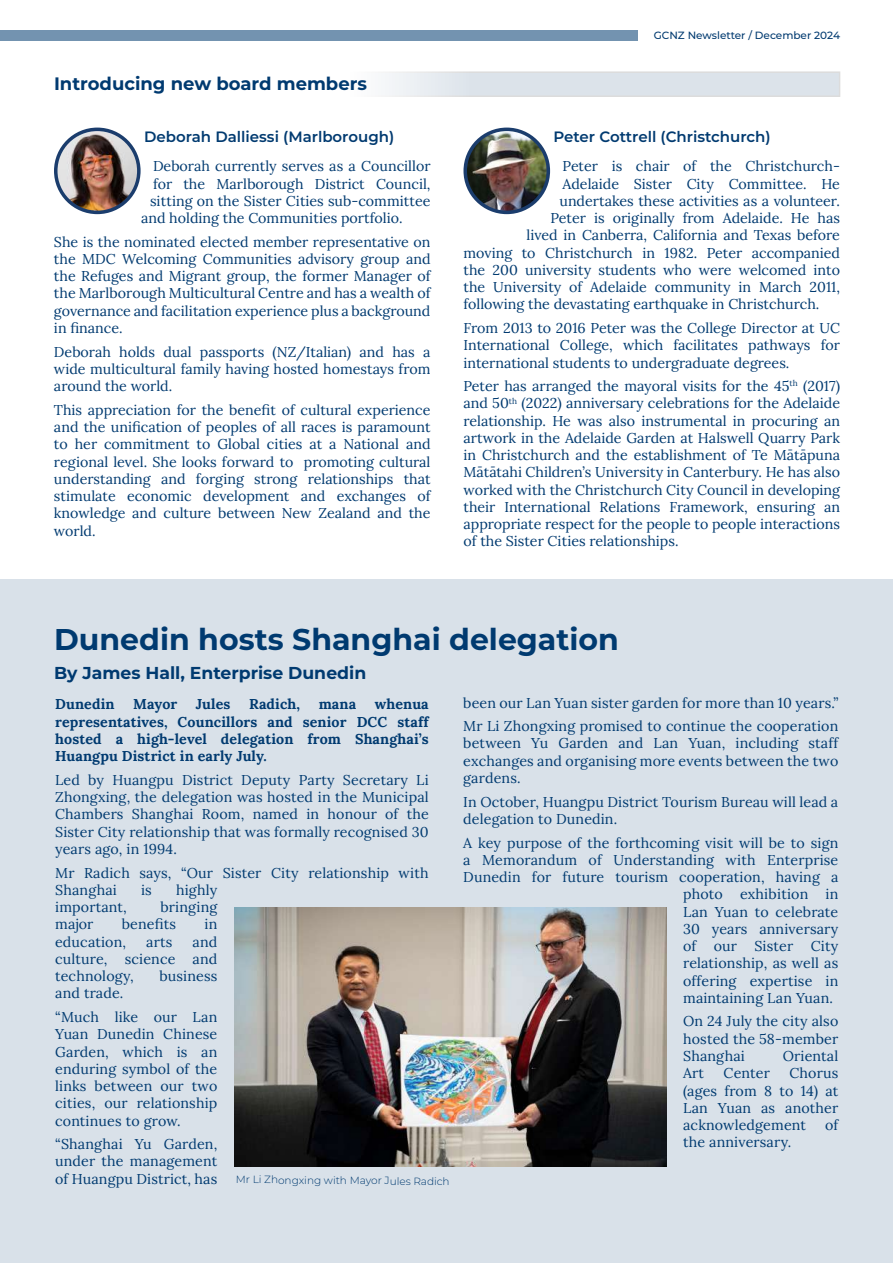
<style>
.page{position:relative;width:893px;height:1263px;background:#fff}
.page>*{position:absolute;margin:0;border:0;box-sizing:border-box;transform-origin:0 0}
.t1{font:700 30px "Montserrat";color:#003a70}
.t2{font:700 18px "Montserrat";color:#003a70}
.t3{font:700 17.25px "Montserrat";color:#003a70}
.t4{font:600 15px "Montserrat";color:#003a70}
.t5{font:14.25px/17.2px "Lora";letter-spacing:.005em;color:#003a70;text-align:justify}
.t6{font:300 10.5px "Montserrat";color:#003a70}
.t7{font:500 10.5px "Montserrat";color:#003a70}
</style>
<div class="page">
<div style="left:0;top:30px;width:638px;height:11px;background:#7393b0"></div>
<div style="left:0;top:579px;width:893px;height:684px;background:#d9e1e9"></div>
<img style="left:56px;top:129px;width:83px;height:83px;border-radius:42px">
<div style="left:54px;top:128px;width:87px;height:86px;border:4px solid #1b3d6d;border-radius:50%"></div>
<img style="left:465px;top:129px;width:83px;height:83px;border-radius:42px">
<div style="left:463px;top:128px;width:87px;height:86px;border:4px solid #1b3d6d;border-radius:50%"></div>
<div style="left:101px;top:72px;width:739px;height:24px;background:linear-gradient(to right,#fff,#d1dae4)"></div>
<img style="left:234px;top:908px;width:432px;height:258px">
<p class="t2" style="left:54px;top:71px;width:314px">Introducing new board members</p>
<p class="t7" style="left:654px;top:28px;width:188px">GCNZ Newsletter / December 2024</p>
<p class="t4" style="left:144px;top:126px;width:252px">Deborah Dalliessi (Marlborough)</p>
<p class="t4" style="left:553px;top:126px;width:219px">Peter Cottrell (Christchurch)</p>
<p class="t5" style="left:153px;top:157px;width:279px">Deborah currently serves as a Councillor</p>
<p class="t5" style="left:153px;top:174px;width:279px">for the Marlborough District Council,</p>
<p class="t5" style="left:150px;top:191px;width:282px">sitting on the Sister Cities sub-committee</p>
<p class="t5" style="left:141px;top:208px;width:263px">and holding the Communities portfolio.</p>
<p class="t5" style="left:54px;top:232px;width:378px">She is the nominated elected member representative on the MDC Welcoming Communities advisory group and the Refuges and Migrant group, the former Manager of the Marlborough Multicultural Centre and has a wealth of governance and facilitation experience plus a background in finance.</p>
<p class="t5" style="left:54px;top:342px;width:378px">Deborah holds dual passports (NZ/Italian) and has a wide multicultural family having hosted homestays from around the world.</p>
<p class="t5" style="left:54px;top:400px;width:378px">This appreciation for the benefit of cultural experience and the unification of peoples of all races is paramount to her commitment to Global cities at a National and regional level. She looks forward to promoting cultural understanding and forging strong relationships that stimulate economic development and exchanges of knowledge and culture between New Zealand and the world.</p>
<p class="t5" style="left:562px;top:157px;width:279px">Peter is chair of the Christchurch-</p>
<p class="t5" style="left:562px;top:174px;width:279px">Adelaide Sister City Committee. He</p>
<p class="t5" style="left:559px;top:191px;width:282px">undertakes these activities as a volunteer.</p>
<p class="t5" style="left:550px;top:208px;width:291px">Peter is originally from Adelaide. He has</p>
<p class="t5" style="left:526px;top:226px;width:315px">lived in Canberra, California and Texas before</p>
<p class="t5" style="left:463px;top:243px;width:378px">moving to Christchurch in 1982. Peter accompanied</p>
<p class="t5" style="left:463px;top:260px;width:378px">the 200 university students who were welcomed into</p>
<p class="t5" style="left:463px;top:278px;width:378px">the University of Adelaide community in March 2011,</p>
<p class="t5" style="left:463px;top:295px;width:357px">following the devastating earthquake in Christchurch.</p>
<p class="t5" style="left:463px;top:318px;width:378px">From 2013 to 2016 Peter was the College Director at UC International College, which facilitates pathways for international students to undergraduate degrees.</p>
<p class="t5" style="left:463px;top:377px;width:378px">Peter has arranged the mayoral visits for the 45<sup>th</sup> (2017) and 50<sup>th</sup> (2022) anniversary celebrations for the Adelaide relationship. He was also instrumental in procuring an artwork in the Adelaide Garden at Halswell Quarry Park in Christchurch and the establishment of Te Mātāpuna Mātātahi Children’s University in Canterbury. He has also worked with the Christchurch City Council in developing their International Relations Framework, ensuring an appropriate respect for the people to people interactions of the Sister Cities relationships.</p>
<h1 class="t1" style="left:54px;top:618px;width:566px">Dunedin hosts Shanghai delegation</h1>
<p class="t3" style="left:54px;top:660px;width:314px">By James Hall, Enterprise Dunedin</p>
<p class="t5" style="left:55px;top:695px;width:61px">Dunedin</p>
<p class="t5" style="left:133px;top:695px;width:46px">Mayor</p>
<p class="t5" style="left:196px;top:695px;width:36px">Jules</p>
<p class="t5" style="left:249px;top:695px;width:53px">Radich,</p>
<p class="t5" style="left:319px;top:695px;width:39px">mana</p>
<p class="t5" style="left:463px;top:690px;width:377px;line-height:23.7px">been our Lan Yuan sister garden for more than 10 years.”<br>Mr Li Zhongxing promised to continue the cooperation</p>
<p class="t5" style="left:463px;top:734px;width:377px">between Yu Garden and Lan Yuan, including staff exchanges and organising more events between the two gardens.</p>
<p class="t5" style="left:463px;top:792px;width:377px">In October, Huangpu District Tourism Bureau will lead a delegation to Dunedin.</p>
<p class="t5" style="left:463px;top:833px;width:377px">A key purpose of the forthcoming visit will be to sign</p>
<p class="t5" style="left:463px;top:850px;width:376px">a Memorandum of Understanding with Enterprise</p>
<p class="t5" style="left:463px;top:867px;width:377px">Dunedin for future tourism cooperation, having a</p>
<p class="t5" style="left:683px;top:885px;width:157px">photo exhibition in</p>
<p class="t5" style="left:683px;top:902px;width:157px">Lan Yuan to celebrate</p>
<p class="t5" style="left:683px;top:919px;width:157px">30 years anniversary</p>
<p class="t5" style="left:683px;top:936px;width:157px">of our Sister City</p>
<p class="t5" style="left:683px;top:954px;width:157px">relationship, as well as</p>
<p class="t5" style="left:683px;top:971px;width:157px">offering expertise in</p>
<p class="t5" style="left:683px;top:988px;width:151px">maintaining Lan Yuan.</p>
<p class="t5" style="left:683px;top:1012px;width:157px">On 24 July the city also hosted the 58-member Shanghai</p>
<p class="t5" style="left:55px;top:695px;width:375px;text-indent:320px">whenua representatives, Councillors and senior DCC staff hosted a high-level delegation from Shanghai’s Huangpu District in early July.</p>
<p class="t5" style="left:55px;top:770px;width:375px">Led by Huangpu District Deputy Party Secretary Li Zhongxing, the delegation was hosted in the Municipal Chambers Shanghai Room, named in honour of the Sister City relationship that was formally recognised 30 years ago, in 1994.</p>
<p class="t5" style="left:55px;top:863px;width:375px">Mr Radich says, “Our Sister City relationship with<br>Shanghai</p>
<p class="t5" style="left:141px;top:880px;width:12px">is</p>
<p class="t5" style="left:176px;top:880px;width:43px">highly</p>
<p class="t5" style="left:55px;top:897px;width:73px">important,</p>
<p class="t5" style="left:160px;top:897px;width:58px">bringing</p>
<p class="t5" style="left:55px;top:915px;width:40px">major</p>
<p class="t5" style="left:122px;top:915px;width:56px">benefits</p>
<p class="t5" style="left:205px;top:915px;width:14px">in</p>
<p class="t5" style="left:55px;top:932px;width:72px">education,</p>
<p class="t5" style="left:146px;top:932px;width:28px">arts</p>
<p class="t5" style="left:55px;top:932px;width:164px;text-indent:137px">and culture, science and technology,</p>
<p class="t5" style="left:159px;top:966px;width:59px">business</p>
<p class="t5" style="left:55px;top:980px;width:164px;line-height:23.7px">and trade.<br>“Much like our Lan</p>
<p class="t5" style="left:55px;top:1025px;width:164px">Yuan Dunedin Chinese Garden, which is an enduring symbol of the links between our two cities, our relationship continues to grow.</p>
<p class="t5" style="left:55px;top:1134px;width:164px">“Shanghai Yu Garden, under the management of Huangpu District, has</p>
<p class="t5" style="left:783px;top:1046px;width:57px">Oriental</p>
<p class="t5" style="left:683px;top:1063px;width:157px;text-indent:106px">Chorus (ages from 8 to 14) at Lan Yuan as another acknowledgement</p>
<p class="t5" style="left:683px;top:1063px;width:22px">Art</p>
<p class="t5" style="left:724px;top:1063px;width:48px">Center</p>
<p class="t5" style="left:825px;top:1115px;width:15px">of</p>
<p class="t5" style="left:683px;top:1133px;width:110px">the anniversary.</p>
<p class="t6" style="left:236px;top:1171px;width:215px;rotate:1deg">Mr Li Zhongxing with Mayor Jules Radich</p>
</div>
